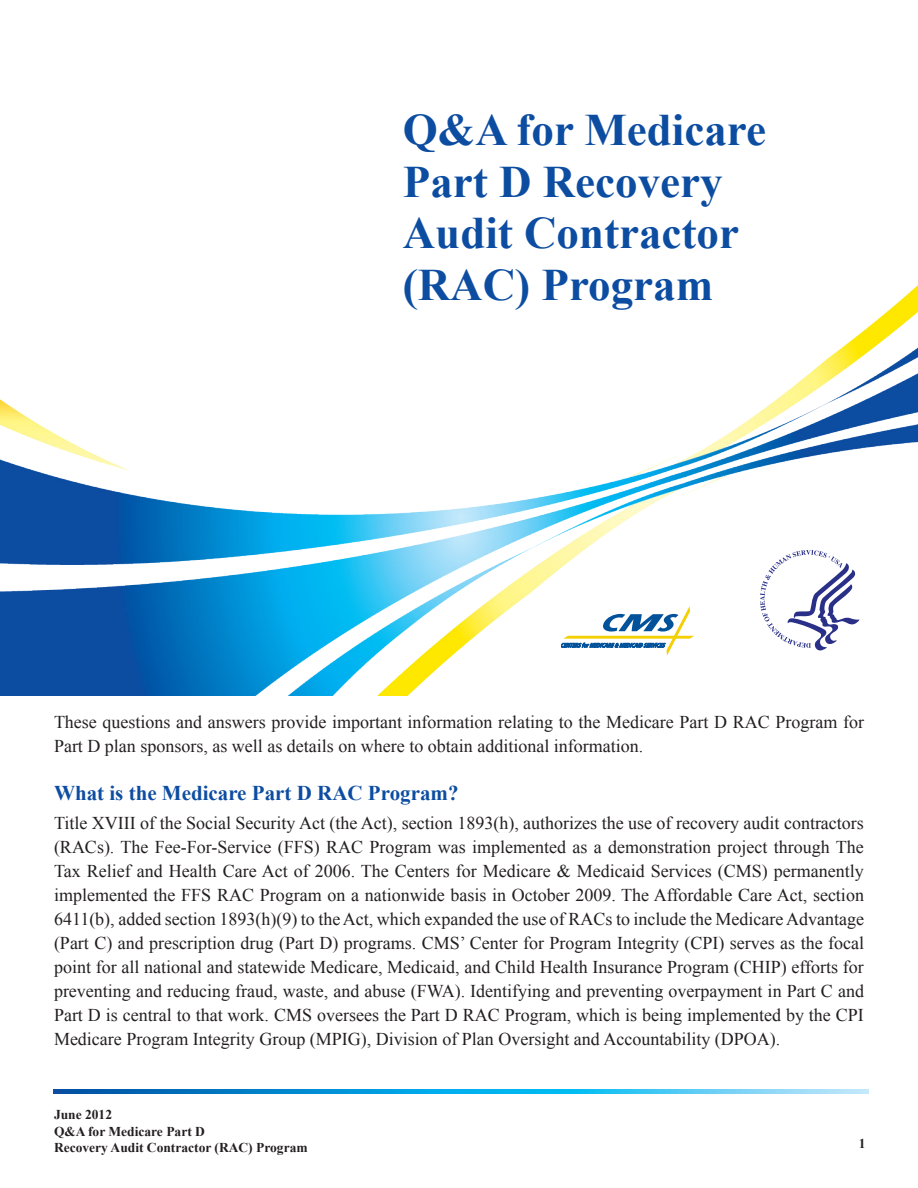
<style>
.page{position:relative;width:918px;height:1188px;background:#fff}
.page>*{position:absolute;margin:0;border:0;box-sizing:border-box;transform-origin:0 0}
.t1{font:700 45px/51.8px "Times New Roman";color:#0d4da1}
.t2{font:700 21px "Times New Roman";color:#0d4da1}
.t3{font:18px/24px "Times New Roman";color:#231f20;text-align:justify}
.t4{font:700 13.5px/16.5px "Times New Roman";color:#231f20}
</style>
<div class="page">
<svg style="left:54px;top:1089px;width:815px;height:5px;background:#27a5de"></svg>
<img style="left:0;top:285px;width:918px;height:411px">
<h1 class="t1" style="left:403px;top:103px;width:365px">Q&amp;A for Medicare<br>Part D Recovery<br>Audit Contractor (RAC) Program</h1>
<p class="t3" style="left:54px;top:710px;width:812px">These questions and answers provide important information relating to the Medicare Part D RAC Program for<br>Part D plan sponsors, as well as details on where to obtain additional information.</p>
<h2 class="t2" style="left:54px;top:778px;width:406px">What is the Medicare Part D RAC Program?</h2>
<p class="t3" style="left:54px;top:811px;width:811px">Title XVIII of the Social Security Act (the Act), section 1893(h), authorizes the use of recovery audit contractors</p>
<p class="t3" style="left:54px;top:835px;width:812px">(RACs). The Fee-For-Service (FFS) RAC Program was implemented as a demonstration project through The Tax Relief and Health Care Act of 2006. The Centers for Medicare &amp; Medicaid Services (CMS) permanently implemented the FFS RAC Program on a nationwide basis in October 2009. The Affordable Care Act, section 6411(b), added section 1893(h)(9) to the Act, which expanded the use of RACs to include the Medicare Advantage</p>
<p class="t3" style="left:54px;top:931px;width:812px">(Part C) and prescription drug (Part D) programs. CMS’ Center for Program Integrity (CPI) serves as the focal point for all national and statewide Medicare, Medicaid, and Child Health Insurance Program (CHIP) efforts for preventing and reducing fraud, waste, and abuse (FWA). Identifying and preventing overpayment in Part C and Part D is central to that work. CMS oversees the Part D RAC Program, which is being implemented by the CPI Medicare Program Integrity Group (MPIG), Division of Plan Oversight and Accountability (DPOA).</p>
<p class="t4" style="left:54px;top:1106px;width:255px">June 2012<br>Q&amp;A for Medicare Part D<br>Recovery Audit Contractor (RAC) Program</p>
<p class="t4" style="left:859px;top:1135px;width:8px">1</p>
</div>
